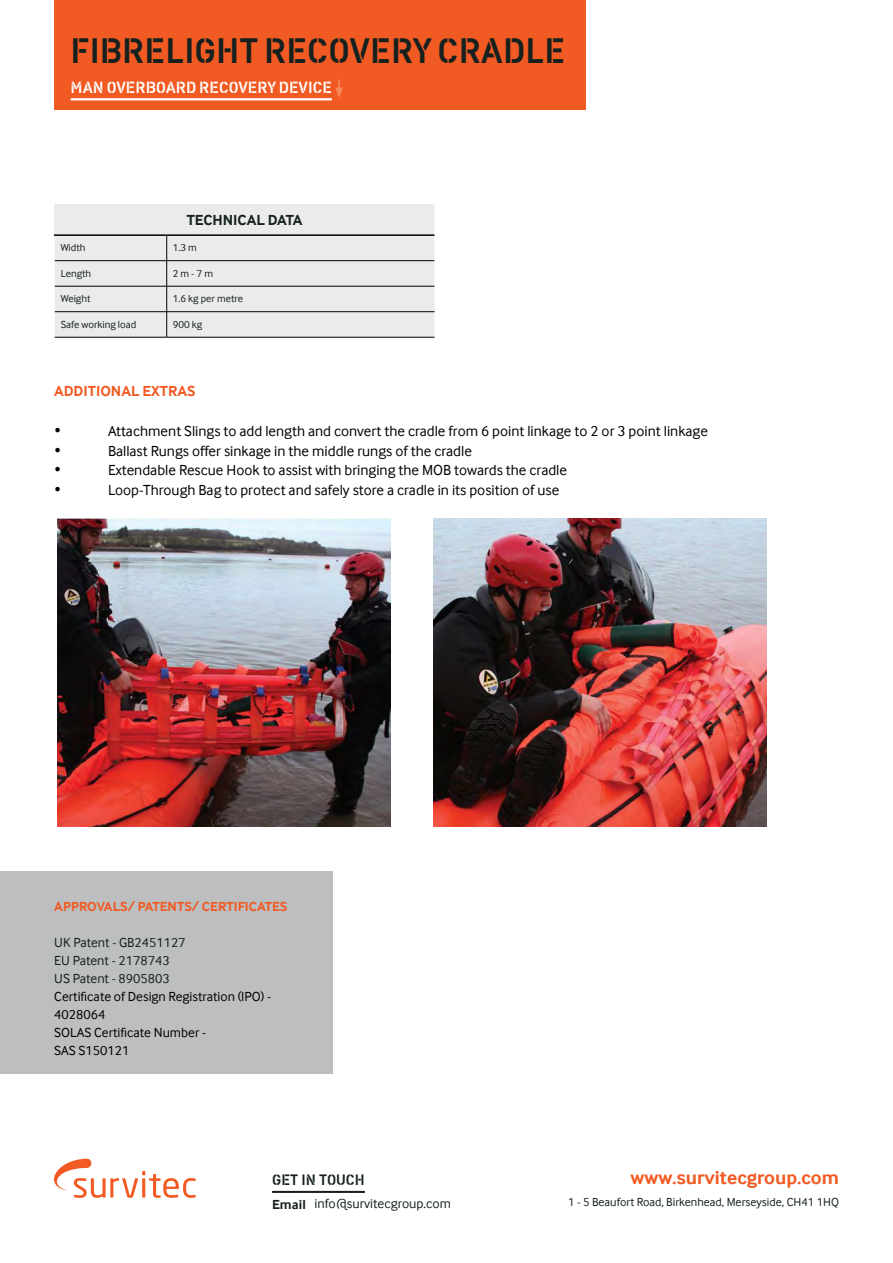
<style>
.page{position:relative;width:893px;height:1263px;background:#fff}
.page>*{position:absolute;margin:0;border:0;box-sizing:border-box;transform-origin:0 0}
.t1{font:36px "Vtg Stencil DIN";color:#16211f}
.t2{font:700 19.5px "Inter Face";color:#f15a22}
.t3{font:18px "Vtg Stencil DIN";color:#000}
.t4{font:16.5px "Vtg Stencil DIN";color:#fff}
.t5{font:15.3px "Vtg Stencil DIN";color:#16211f}
.t6{font:15px "Inter Face";color:#000}
.t7{font:700 15px "Inter Face";color:#f15a22}
.t8{font:700 15px "Inter Face";color:#16211f}
.t9{font:13.5px/18px "Inter Face";color:#16211f}
.t10{font:13.5px/18px "Inter Face";color:#000}
.t11{font:700 13.5px "Inter Face";color:#f15a22}
.t12{font:12px "Inter Face";color:#16211f}
.t13{font:10.5px "Inter Face";color:#16211f}
.s1{font-weight:700}
</style>
<div class="page">
<div style="left:54px;top:0;width:531px;height:110px;background:#f15a22"></div>
<div style="left:56px;top:204px;width:378px;height:133px;background:#ebebeb"></div>
<hr style="left:55px;top:337px;width:112px;height:1px;background:#000">
<div style="left:55px;top:236px;width:112px;height:101px;background:#ebebeb"></div>
<hr style="left:167px;top:260px;width:267px;height:1px;background:#000">
<hr style="left:167px;top:286px;width:267px;height:1px;background:#000">
<hr style="left:167px;top:311px;width:267px;height:1px;background:#000">
<hr style="left:167px;top:337px;width:267px;height:1px;background:#000">
<hr style="left:54px;top:204px;width:2px;height:30px;background:#ebebeb">
<hr style="left:54px;top:234px;width:113px;height:2px;background:#000">
<hr style="left:167px;top:234px;width:267px;height:2px;background:#000">
<div style="left:0;top:871px;width:333px;height:203px;background:#bcbec0"></div>
<hr style="left:71px;top:98px;width:261px;height:2px;background:#fff">
<svg style="left:335px;top:80px;width:8px;height:18px"></svg>
<img style="left:58px;top:519px;width:332px;height:307px">
<img style="left:434px;top:519px;width:332px;height:307px">
<svg style="left:54px;top:1159px;width:142px;height:38px"></svg>
<hr style="left:272px;top:1191px;width:93px;height:2px;background:#16211f">
<h1 class="t1" style="left:71px;top:30px;width:496px">FIBRELIGHT RECOVERY CRADLE</h1>
<p class="t4" style="left:71px;top:78px;width:263px">MAN OVERBOARD RECOVERY DEVICE</p>
<p class="t8" style="left:187px;top:211px;width:117px">TECHNICAL DATA</p>
<p class="t13" style="left:61px;top:242px;width:26px">Width</p>
<p class="t13" style="left:173px;top:242px;width:26px">1.3 m</p>
<p class="t13" style="left:61px;top:267px;width:32px">Length</p>
<p class="t13" style="left:173px;top:267px;width:42px">2 m - 7 m</p>
<p class="t13" style="left:61px;top:293px;width:31px">Weight</p>
<p class="t13" style="left:173px;top:293px;width:72px">1.6 kg per metre</p>
<p class="t13" style="left:61px;top:318px;width:77px">Safe working load</p>
<p class="t13" style="left:173px;top:318px;width:31px">900 kg</p>
<p class="t7" style="left:54px;top:382px;width:143px">ADDITIONAL EXTRAS</p>
<p class="t3" style="left:54px;top:420px;width:9px">•</p>
<p class="t6" style="left:108px;top:423px;width:601px">Attachment Slings to add length and convert the cradle from 6 point linkage to 2 or 3 point linkage</p>
<p class="t3" style="left:54px;top:439px;width:9px">•</p>
<p class="t6" style="left:108px;top:442px;width:365px">Ballast Rungs offer sinkage in the middle rungs of the cradle</p>
<p class="t3" style="left:54px;top:459px;width:9px">•</p>
<p class="t6" style="left:108px;top:462px;width:461px">Extendable Rescue Hook to assist with bringing the MOB towards the cradle</p>
<p class="t3" style="left:54px;top:478px;width:9px">•</p>
<p class="t6" style="left:108px;top:481px;width:453px">Loop-Through Bag to protect and safely store a cradle in its position of use</p>
<p class="t11" style="left:54px;top:899px;width:235px">APPROVALS/ PATENTS/ CERTIFICATES</p>
<p class="t9" style="left:54px;top:933px;width:133px">UK Patent - GB2451127<br>EU Patent - 2178743<br>US Patent - 8905803</p>
<p class="t10" style="left:54px;top:987px;width:218px">Certificate of Design Registration (IPO) -<br>4028064<br>SOLAS Certificate Number -<br>SAS S150121</p>
<p class="t5" style="left:272px;top:1171px;width:94px">GET IN TOUCH</p>
<h2 class="t2" style="left:631px;top:1166px;width:210px">www.survitecgroup.com</h2>
<p class="t9" style="left:272px;top:1194px;width:180px"><span class="s1">Email</span> info@survitecgroup.com</p>
<p class="t12" style="left:568px;top:1195px;width:272px">1 - 5 Beaufort Road, Birkenhead, Merseyside, CH41 1HQ</p>
</div>
